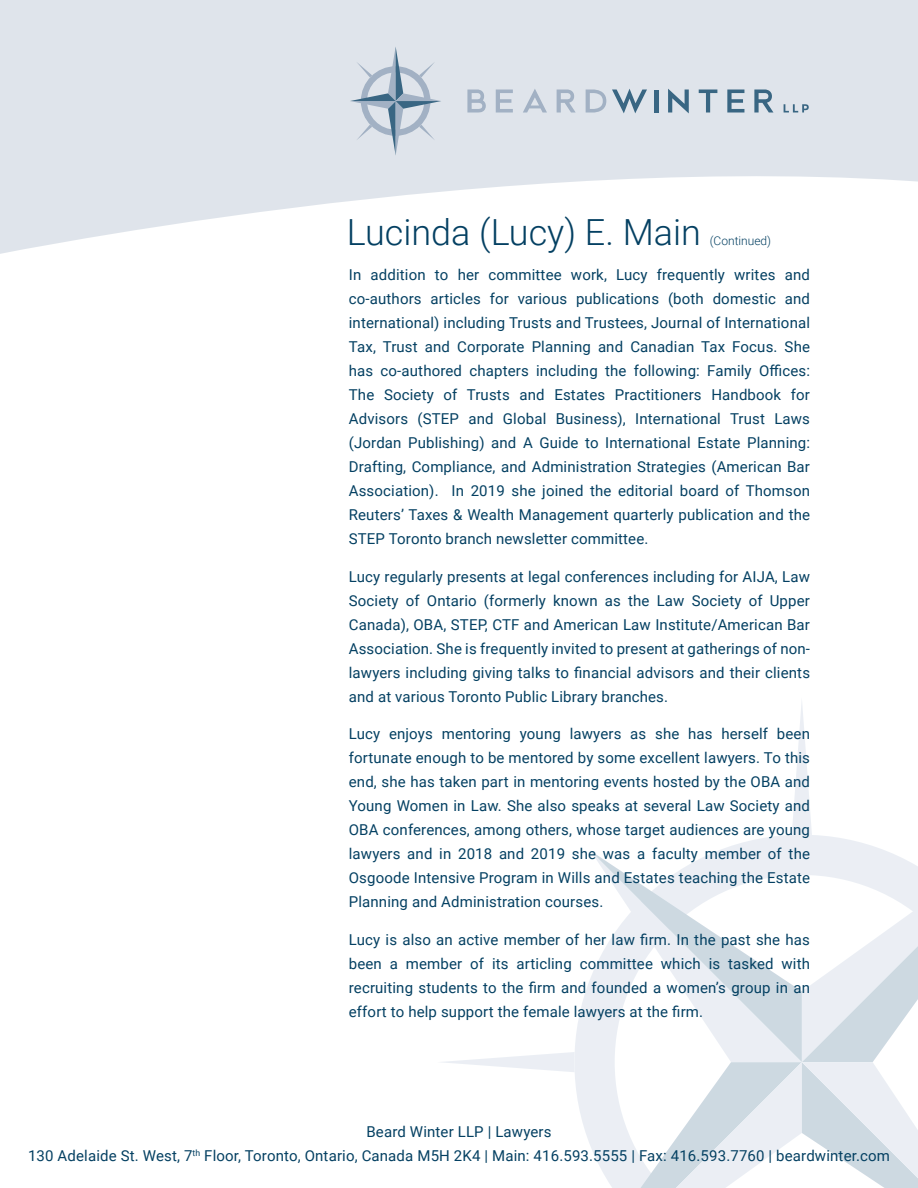
<style>
.page{position:relative;width:918px;height:1188px;background:#fff}
.page>*{position:absolute;margin:0;border:0;box-sizing:border-box;transform-origin:0 0}
.t1{font:300 36px "Roboto";color:#044062}
.t2{font:15px/24px "Roboto";letter-spacing:.01em;color:#044062;text-align:justify}
.t3{font:300 12px "Roboto";color:#044062}
</style>
<div class="page">
<svg style="left:442px;top:702px;width:476px;height:486px"></svg>
<svg style="left:0;top:0;width:918px;height:254px;fill:#dfe4eb"></svg>
<h1 class="t1" style="left:347px;top:207px;width:356px">Lucinda (Lucy) E. Main</h1>
<p class="t3" style="left:710px;top:232px;width:63px">(Continued)</p>
<p class="t2" style="left:349px;top:262px;width:463px">In addition to her committee work, Lucy frequently writes and co-authors articles for various publications (both domestic and international) including Trusts and Trustees, Journal of International Tax, Trust and Corporate Planning and Canadian Tax Focus. She has co-authored chapters including the following: Family Offices:<br>The Society of Trusts and Estates Practitioners Handbook for Advisors (STEP and Global Business), International Trust Laws (Jordan Publishing) and A Guide to International Estate Planning:<br>Drafting, Compliance, and Administration Strategies (American Bar Association). In 2019 she joined the editorial board of Thomson Reuters’ Taxes &amp; Wealth Management quarterly publication and the STEP Toronto branch newsletter committee.</p>
<p class="t2" style="left:349px;top:564px;width:463px">Lucy regularly presents at legal conferences including for AIJA, Law Society of Ontario (formerly known as the Law Society of Upper Canada), OBA, STEP, CTF and American Law Institute/American Bar Association. She is frequently invited to present at gatherings of non&shy;lawyers including giving talks to financial advisors and their clients and at various Toronto Public Library branches.</p>
<p class="t2" style="left:349px;top:721px;width:463px">Lucy enjoys mentoring young lawyers as she has herself been fortunate enough to be mentored by some excellent lawyers. To this end, she has taken part in mentoring events hosted by the OBA and Young Women in Law. She also speaks at several Law Society and OBA conferences, among others, whose target audiences are young lawyers and in 2018 and 2019 she was a faculty member of the Osgoode Intensive Program in Wills and Estates teaching the Estate Planning and Administration courses.</p>
<p class="t2" style="left:349px;top:927px;width:463px">Lucy is also an active member of her law firm. In the past she has been a member of its articling committee which is tasked with recruiting students to the firm and founded a women’s group in an effort to help support the female lawyers at the firm.</p>
<p class="t2" style="left:28px;top:1119px;width:863px;text-align:center">Beard Winter LLP | Lawyers<br>130 Adelaide St. West, 7<sup>th</sup> Floor, Toronto, Ontario, Canada M5H 2K4 | Main: 416.593.5555 | Fax: 416.593.7760 | beardwinter.com</p>
</div>
